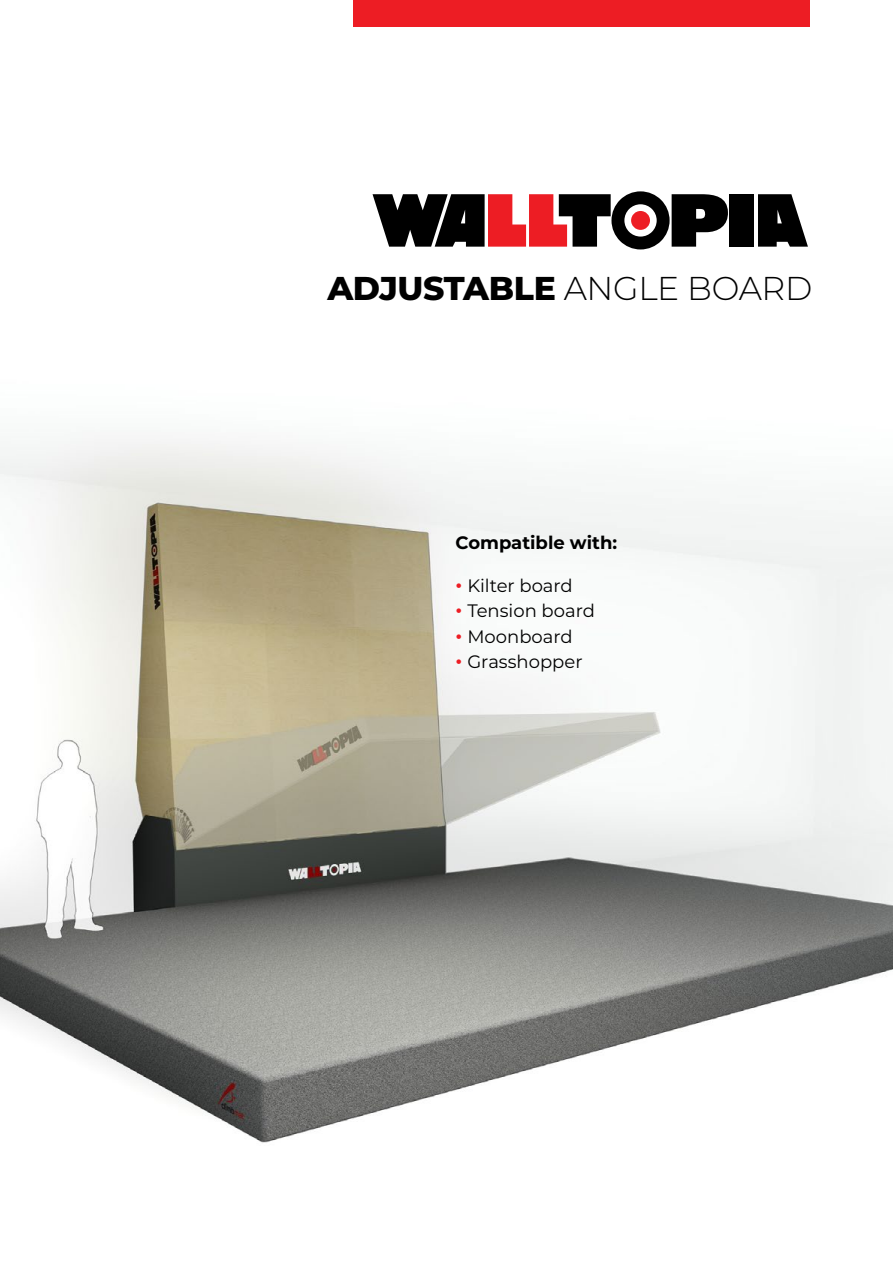
<style>
.page{position:relative;width:893px;height:1263px;background:#fff}
.page>*{position:absolute;margin:0;border:0;box-sizing:border-box;transform-origin:0 0}
.t1{font:800 33px "Montserrat";letter-spacing:-.01em;color:#000}
.t2{font:18px "Montserrat";color:#000}
.t3{font:700 18px "Montserrat";color:#000}
.s1{font-weight:300}
.s2{font-weight:700;color:#ed1d24}
</style>
<div class="page">
<div style="left:353px;top:0;width:456px;height:26px;background:#ed1d24"></div>
<svg style="left:758px;top:194px;width:50px;height:53px"></svg>
<div style="left:729px;top:194px;width:24px;height:53px;background:#000"></div>
<svg style="left:373px;top:191px;width:355px;height:58px"></svg>
<div style="left:631px;top:211px;width:19px;height:19px;background:#ed1d24;border-radius:50%"></div>
<img style="left:0;top:441px;width:893px;height:702px">
<h1 class="t1" style="left:327px;top:264px;width:486px">ADJUSTABLE <span class="s1">ANGLE BOARD</span></h1>
<p class="t3" style="left:455px;top:530px;width:163px">Compatible with:</p>
<p class="t2" style="left:455px;top:573px;width:119px"><span class="s2">•</span> Kilter board</p>
<p class="t2" style="left:455px;top:598px;width:141px"><span class="s2">•</span> Tension board</p>
<p class="t2" style="left:455px;top:624px;width:119px"><span class="s2">•</span> Moonboard</p>
<p class="t2" style="left:455px;top:649px;width:129px"><span class="s2">•</span> Grasshopper</p>
</div>
